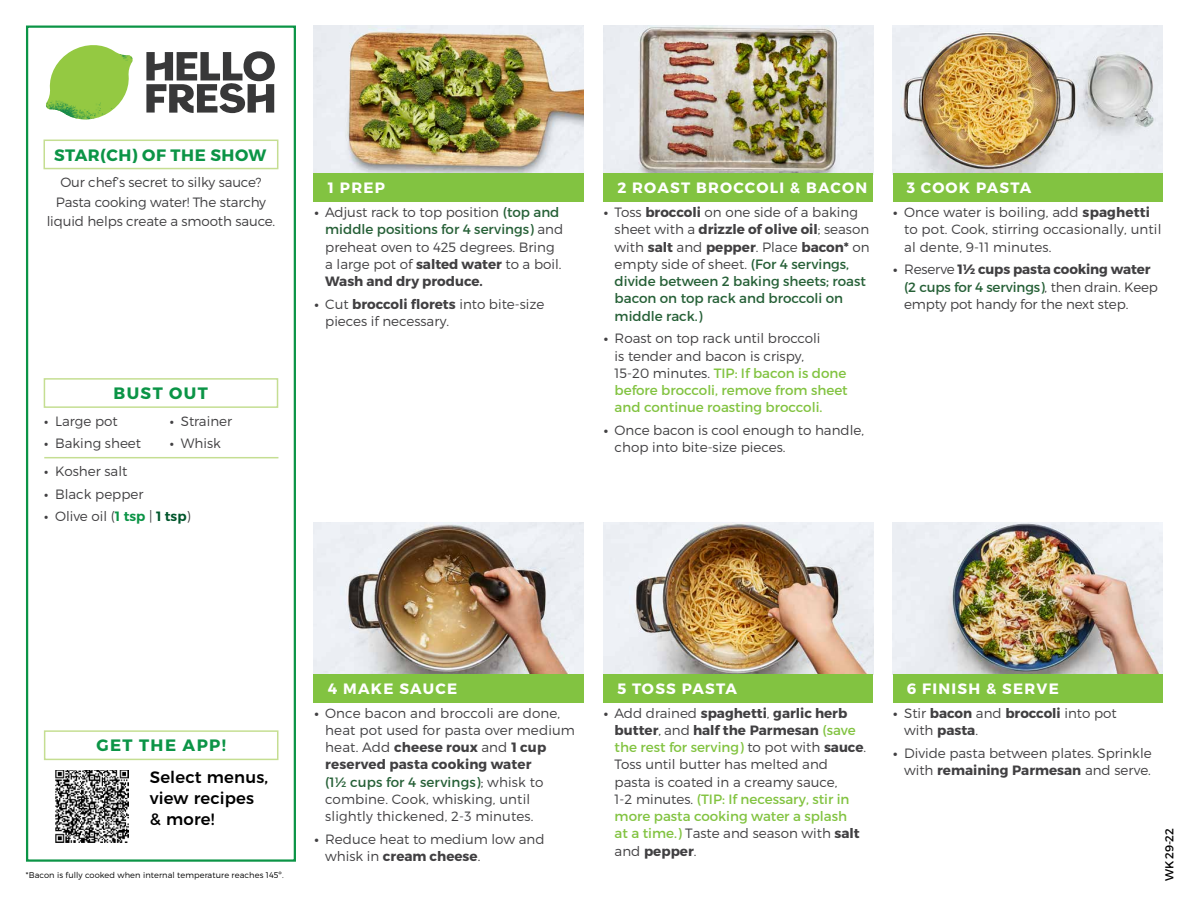
<style>
.page{position:relative;width:1188px;height:918px;background:#fff}
.page>*{position:absolute;margin:0;border:0;box-sizing:border-box;transform-origin:0 0}
.t1{font:500 16.5px/21px "Montserrat";letter-spacing:.01em;color:#000}
.t2{font:700 16.5px "Montserrat";letter-spacing:.03em;color:#0b9446}
.t3{font:700 16.5px "Montserrat";letter-spacing:.085em;color:#0b9446}
.t4{font:700 15px "Montserrat";letter-spacing:.085em;color:#fff}
.t5{font:300 13.5px/17.2px "Montserrat";color:#414042}
.t6{font:13.5px/17.2px "Montserrat";color:#266037}
.t7{font:13.5px/17.2px "Montserrat";color:#82c341}
.t8{font:700 13.5px/17.2px "Montserrat";color:#414042}
.t9{font:11.55px "Montserrat";color:#000}
.t10{font:300 8.25px "Montserrat";letter-spacing:.01em;color:#000}
.s1{font-weight:600}
.s2{font-weight:600;color:#0b9446}
.s3{font-weight:600;color:#00562c}
.s4{font-weight:700}
.s5{font-weight:400;color:#266037}
.s6{font-weight:700;color:#414042}
.s7{font-weight:300;color:#414042}
.s8{font-weight:400;color:#82c341}
.s9{font-weight:300}
</style>
<div class="page">
<div style="left:44px;top:378px;width:234px;height:30px;border:2px solid #c5de92"></div>
<div style="left:43px;top:140px;width:235px;height:29px;border:2px solid #c5de92"></div>
<img style="left:314px;top:26px;width:270px;height:148px">
<img style="left:603px;top:26px;width:270px;height:148px">
<img style="left:893px;top:26px;width:270px;height:148px">
<img style="left:603px;top:522px;width:270px;height:152px">
<img style="left:314px;top:522px;width:270px;height:152px">
<img style="left:893px;top:522px;width:270px;height:152px">
<div style="left:603px;top:174px;width:270px;height:28px;background:#82c341"></div>
<div style="left:603px;top:674px;width:270px;height:28px;background:#82c341"></div>
<div style="left:893px;top:174px;width:270px;height:28px;background:#82c341"></div>
<div style="left:893px;top:674px;width:270px;height:28px;background:#82c341"></div>
<div style="left:314px;top:174px;width:270px;height:28px;background:#82c341"></div>
<div style="left:314px;top:674px;width:270px;height:28px;background:#82c341"></div>
<svg style="left:146px;top:51px;width:129px;height:62px"></svg>
<svg style="left:52px;top:45px;width:77px;height:50px"></svg>
<img style="left:93px;top:45px;width:40px;height:33px">
<img style="left:51px;top:73px;width:74px;height:14px">
<img style="left:46px;top:78px;width:76px;height:41px">
<img style="left:91px;top:87px;width:34px;height:32px">
<div style="left:26px;top:26px;width:270px;height:836px;border:2px solid #0b9446"></div>
<hr style="left:44px;top:457px;width:234px;height:1px;background:#c5de92">
<div style="left:44px;top:730px;width:234px;height:30px;border:2px solid #c5de92"></div>
<img style="left:56px;top:771px;width:73px;height:71px">
<p class="t2" style="left:54px;top:145px;width:214px">STAR(CH) OF THE SHOW</p>
<p class="t5" style="left:47px;top:172px;width:230px;line-height:19.5px;text-align:center">Our chef’s secret to silky sauce?<br>Pasta cooking water! The starchy liquid helps create a smooth sauce.</p>
<p class="t3" style="left:114px;top:383px;width:96px">BUST OUT</p>
<p class="t5" style="left:44px;top:412px;width:75px"><span class="s1">•</span> Large pot</p>
<p class="t5" style="left:44px;top:434px;width:98px"><span class="s1">•</span> Baking sheet</p>
<p class="t5" style="left:170px;top:412px;width:64px"><span class="s1">•</span> Strainer</p>
<p class="t5" style="left:170px;top:434px;width:52px"><span class="s1">•</span> Whisk</p>
<p class="t5" style="left:44px;top:463px;width:85px"><span class="s1">•</span> Kosher salt</p>
<p class="t5" style="left:44px;top:485px;width:101px"><span class="s1">•</span> Black pepper</p>
<p class="t5" style="left:44px;top:508px;width:148px"><span class="s1">•</span> Olive oil (<span class="s2">1 tsp</span> | <span class="s3">1 tsp</span>)</p>
<p class="t4" style="left:328px;top:179px;width:59px">1 PREP</p>
<p class="t5" style="left:325px;top:204px;width:240px;text-indent:-11px"><span class="s4">•</span> Adjust rack to top position <span class="s5">(top and middle positions for 4 servings)</span> and preheat oven to 425 degrees. Bring a large pot of <span class="s4">salted water</span> to a boil.<br><span class="s4">Wash and dry produce.</span></p>
<p class="t5" style="left:325px;top:295px;width:221px;text-indent:-11px"><span class="s4">•</span> Cut <span class="s4">broccoli florets</span> into bite-size pieces if necessary.</p>
<p class="t4" style="left:617px;top:179px;width:251px">2 ROAST BROCCOLI &amp; BACON</p>
<p class="t6" style="left:615px;top:204px;width:257px;text-indent:-11px"><span class="s6">•</span> <span class="s7">Toss</span> <span class="s6">broccoli</span> <span class="s7">on one side of a baking sheet with a</span> <span class="s6">drizzle of olive oil</span><span class="s7">; season with</span> <span class="s6">salt</span> <span class="s7">and</span> <span class="s6">pepper</span><span class="s7">. Place</span> <span class="s6">bacon*</span> <span class="s7">on empty side of sheet.</span> (For 4 servings, divide between 2 baking sheets; roast bacon on top rack and broccoli on middle rack.)</p>
<p class="t7" style="left:615px;top:330px;width:235px;text-indent:-11px"><span class="s6">•</span> <span class="s7">Roast on top rack until broccoli<br>is tender and bacon is crispy,<br>15-20 minutes.</span> TIP: If bacon is done before broccoli, remove from sheet and continue roasting broccoli.</p>
<p class="t5" style="left:615px;top:421px;width:251px;text-indent:-11px"><span class="s4">•</span> Once bacon is cool enough to handle, chop into bite-size pieces.</p>
<p class="t4" style="left:907px;top:179px;width:126px">3 COOK PASTA</p>
<p class="t5" style="left:904px;top:204px;width:259px;text-indent:-11px"><span class="s4">•</span> Once water is boiling, add <span class="s4">spaghetti </span>to pot. Cook, stirring occasionally, until al dente, 9-11 minutes.</p>
<p class="t5" style="left:904px;top:261px;width:256px;text-indent:-11px"><span class="s4">•</span> Reserve <span class="s4">1½ cups pasta cooking water </span><span class="s5">(2 cups for 4 servings)</span>, then drain. Keep empty pot handy for the next step.</p>
<p class="t3" style="left:96px;top:735px;width:131px">GET THE APP!</p>
<p class="t1" style="left:150px;top:766px;width:120px">Select menus, view recipes &amp; more!</p>
<p class="t10" style="left:26px;top:870px;width:259px">*Bacon is fully cooked when internal temperature reaches 145º.</p>
<p class="t4" style="left:328px;top:679px;width:131px">4 MAKE SAUCE</p>
<p class="t5" style="left:325px;top:704px;width:251px;text-indent:-11px"><span class="s4">•</span> Once bacon and broccoli are done, heat pot used for pasta over medium heat. Add <span class="s4">cheese roux</span> and <span class="s4">1 cup reserved pasta cooking water<br></span><span class="s5">(1½ cups for 4 servings)</span>; whisk to combine. Cook, whisking, until slightly thickened, 2-3 minutes.</p>
<p class="t5" style="left:325px;top:830px;width:221px;text-indent:-11px"><span class="s4">•</span> Reduce heat to medium low and whisk in <span class="s4">cream cheese</span>.</p>
<p class="t4" style="left:617px;top:679px;width:121px">5 TOSS PASTA</p>
<p class="t5" style="left:615px;top:704px;width:253px;text-indent:-11px"><span class="s4">•</span> Add drained <span class="s4">spaghetti</span>, <span class="s4">garlic herb butter</span>, and <span class="s4">half the Parmesan</span> <span class="s8">(save the rest for serving)</span> to pot with <span class="s4">sauce</span>.<br>Toss until butter has melted and pasta is coated in a creamy sauce,<br>1-2 minutes. <span class="s8">(TIP: If necessary, stir in more pasta cooking water a splash<br>at a time.)</span> Taste and season with <span class="s4">salt </span>and <span class="s4">pepper</span>.</p>
<p class="t4" style="left:907px;top:679px;width:154px">6 FINISH &amp; SERVE</p>
<p class="t8" style="left:904px;top:704px;width:214px;text-indent:-11px">• <span class="s9">Stir</span> bacon <span class="s9">and</span> broccoli <span class="s9">into pot with</span> pasta<span class="s9">.</span></p>
<p class="t5" style="left:893px;top:744px;width:260px;text-align:right"><span class="s4">•</span> Divide pasta between plates. Sprinkle with <span class="s4">remaining Parmesan</span> and serve.</p>
<p class="t9" style="left:1162px;top:881px;width:54px;rotate:-90deg">WK 29-22</p>
</div>
